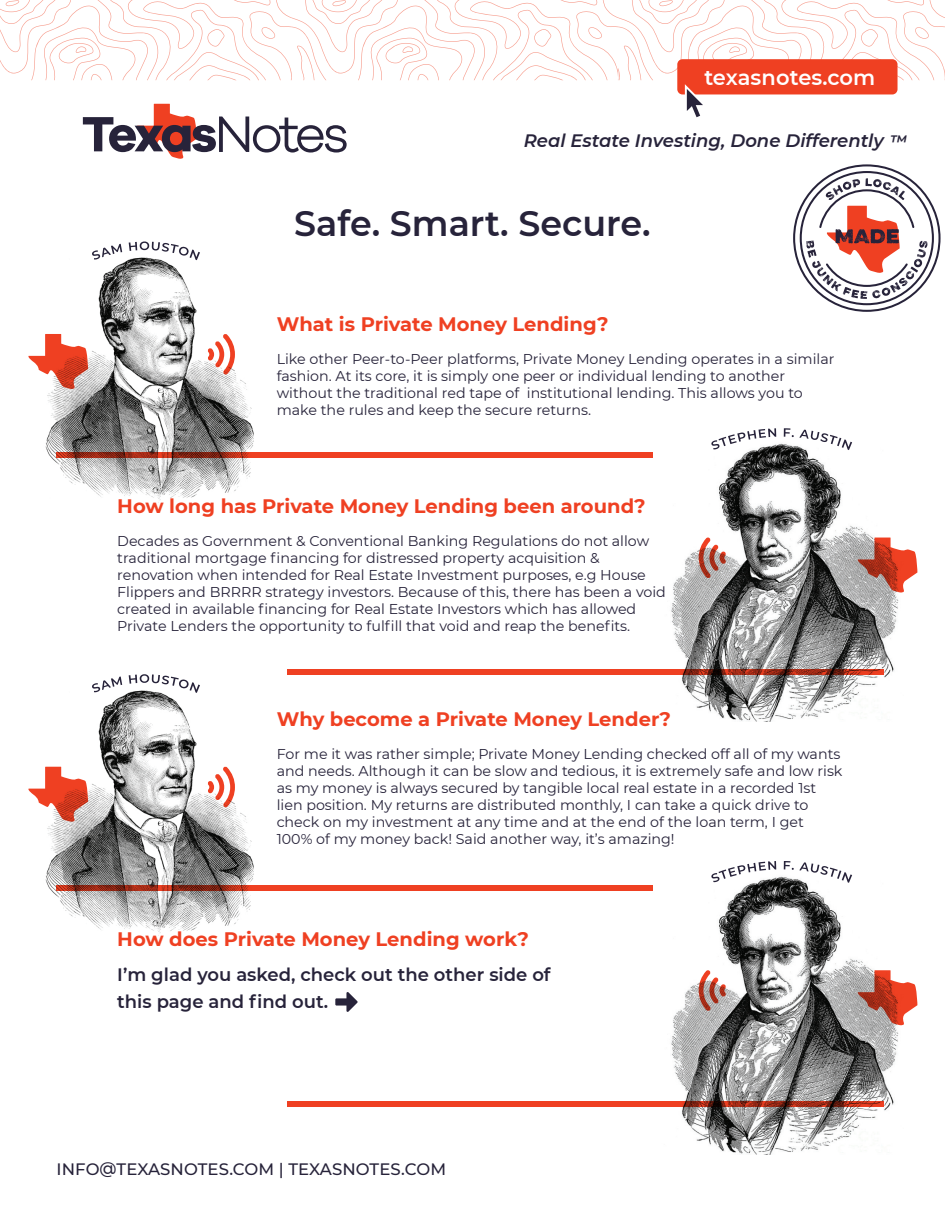
<style>
.page{position:relative;width:945px;height:1215px;background:#fff}
.page>*{position:absolute;margin:0;border:0;box-sizing:border-box;transform-origin:0 0}
.t1{font:600 35.25px "Montserrat";color:#27233a}
.t2{font:600 21px "Montserrat";letter-spacing:.005em;color:#fff}
.t3{font:700 19.5px "Montserrat";color:#ef4022}
.t4{font:600 18px/27px "Montserrat";color:#27233a}
.t5{font:italic 600 18px "Montserrat";color:#27233a}
.t6{font:500 16.5px "Montserrat";letter-spacing:.005em;color:#27233a}
.t7{font:14.25px/17.1px "Montserrat";color:#27233a}
.s1{font-size:16.5px}
</style>
<div class="page">
<img style="left:45px;top:312px;width:209px;height:191px">
<img style="left:636px;top:443px;width:263px;height:278px">
<svg style="left:57px;top:452px;width:596px;height:6px;fill:#ef4022"></svg>
<svg style="left:287px;top:669px;width:597px;height:5px;fill:#ef4022"></svg>
<svg style="left:0;top:0;width:945px;height:312px"></svg>
<svg style="left:711px;top:428px;width:65px;height:21px"></svg>
<svg style="left:784px;top:428px;width:68px;height:22px"></svg>
<svg style="left:858px;top:538px;width:59px;height:55px"></svg>
<svg style="left:28px;top:334px;width:60px;height:55px"></svg>
<svg style="left:208px;top:334px;width:27px;height:41px"></svg>
<svg style="left:699px;top:538px;width:27px;height:40px"></svg>
<img style="left:45px;top:692px;width:211px;height:244px">
<img style="left:636px;top:869px;width:266px;height:285px">
<svg style="left:57px;top:885px;width:596px;height:5px;fill:#ef4022"></svg>
<svg style="left:287px;top:1102px;width:597px;height:5px;fill:#ef4022"></svg>
<svg style="left:92px;top:677px;width:30px;height:15px"></svg>
<svg style="left:129px;top:674px;width:71px;height:19px"></svg>
<svg style="left:711px;top:861px;width:65px;height:21px"></svg>
<svg style="left:784px;top:861px;width:68px;height:22px"></svg>
<svg style="left:858px;top:970px;width:59px;height:55px"></svg>
<svg style="left:28px;top:767px;width:60px;height:55px"></svg>
<svg style="left:208px;top:767px;width:27px;height:40px"></svg>
<svg style="left:699px;top:970px;width:27px;height:41px"></svg>
<svg style="left:335px;top:992px;width:23px;height:20px"></svg>
<h2 class="t2" style="left:704px;top:63px;width:173px">texasnotes.com</h2>
<p class="t5" style="left:524px;top:128px;width:385px">Real Estate Investing, Done Differently <span class="s1">™</span></p>
<h1 class="t1" style="left:294px;top:198px;width:358px">Safe. Smart. Secure.</h1>
<h3 class="t3" style="left:277px;top:310px;width:333px">What is Private Money Lending?</h3>
<p class="t7" style="left:277px;top:349px;width:559px">Like other Peer-to-Peer platforms, Private Money Lending operates in a similar fashion. At its core, it is simply one peer or individual lending to another without the traditional red tape of institutional lending. This allows you to make the rules and keep the secure returns.</p>
<h3 class="t3" style="left:117px;top:492px;width:530px">How long has Private Money Lending been around?</h3>
<p class="t7" style="left:117px;top:532px;width:550px">Decades as Government &amp; Conventional Banking Regulations do not allow traditional mortgage financing for distressed property acquisition &amp; renovation when intended for Real Estate Investment purposes, e.g House Flippers and BRRRR strategy investors. Because of this, there has been a void created in available financing for Real Estate Investors which has allowed Private Lenders the opportunity to fulfill that void and reap the benefits.</p>
<h3 class="t3" style="left:277px;top:705px;width:396px">Why become a Private Money Lender?</h3>
<p class="t7" style="left:277px;top:745px;width:567px">For me it was rather simple; Private Money Lending checked off all of my wants and needs. Although it can be slow and tedious, it is extremely safe and low risk as my money is always secured by tangible local real estate in a recorded 1st lien position. My returns are distributed monthly, I can take a quick drive to check on my investment at any time and at the end of the loan term, I get 100% of my money back! Said another way, it’s amazing!</p>
<h3 class="t3" style="left:117px;top:925px;width:413px">How does Private Money Lending work?</h3>
<p class="t4" style="left:117px;top:961px;width:435px">I’m glad you asked, check out the other side of this page and find out.</p>
<p class="t6" style="left:57px;top:1158px;width:391px">INFO@TEXASNOTES.COM | TEXASNOTES.COM</p>
</div>
